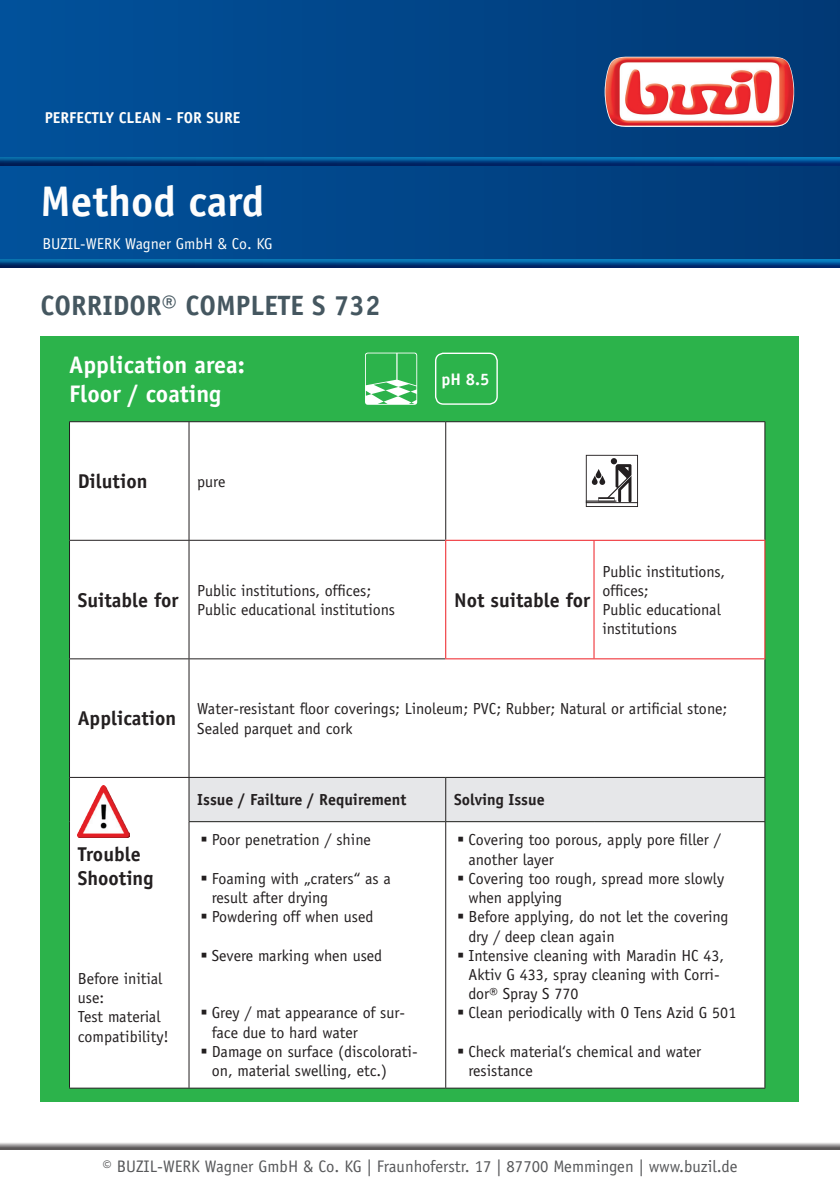
<style>
.page{position:relative;width:840px;height:1191px;background:#fff}
.page>*{position:absolute;margin:0;border:0;box-sizing:border-box;transform-origin:0 0}
.t1{font:700 42.8px "Officina Sans Std";color:#fdfdfd}
.t2{font:700 28px "Officina Sans Std";color:#455760}
.t3{font:700 24px/28.8px "Officina Sans Std";color:#fff}
.t4{font:700 20px/24px "Officina Sans Std";color:#231f20}
.t5{font:16.8px "Officina Sans Std";color:#57585a}
.t6{font:700 16.8px "Officina Sans Std";color:#fff}
.t7{font:16px/19.2px "Officina Sans Std";color:#231f20}
.t8{font:700 16px "Officina Sans Std";color:#231f20}
.t9{font:15.8px "Officina Sans Std";color:#fffefc}
.t10{font:700 15.8px "Officina Sans Std";color:#fffefc}
</style>
<div class="page">
<div style="left:41px;top:336px;width:757px;height:765px;background:#2cb34b"></div>
<div style="left:0;top:0;width:839px;height:267px;background:linear-gradient(to right,#01519b,#013975)"></div>
<div style="left:0;top:155px;width:839px;height:9px;background:#1085ba;opacity:.75"></div>
<div style="left:0;top:157px;width:839px;height:10px;background:#01519b;opacity:.75"></div>
<div style="left:0;top:258px;width:839px;height:12px;background:#01519b;opacity:.75"></div>
<div style="left:0;top:1133px;width:839px;height:20px;background:#231f20;opacity:.75"></div>
<img style="left:604px;top:57px;width:189px;height:70px">
<div style="left:70px;top:422px;width:694px;height:665px;background:#fff"></div>
<div style="left:189px;top:778px;width:575px;height:43px;background:#e6e7e9"></div>
<hr style="left:188px;top:422px;width:1px;height:118px;background:#231f20">
<hr style="left:445px;top:422px;width:1px;height:118px;background:#231f20">
<hr style="left:188px;top:540px;width:1px;height:118px;background:#231f20">
<hr style="left:188px;top:659px;width:1px;height:118px;background:#231f20">
<hr style="left:188px;top:777px;width:1px;height:44px;background:#231f20">
<hr style="left:445px;top:777px;width:1px;height:44px;background:#231f20">
<hr style="left:188px;top:822px;width:1px;height:265px;background:#231f20">
<hr style="left:445px;top:822px;width:1px;height:265px;background:#231f20">
<hr style="left:764px;top:422px;width:1px;height:118px;background:#231f20">
<hr style="left:764px;top:659px;width:1px;height:118px;background:#231f20">
<hr style="left:764px;top:777px;width:1px;height:44px;background:#231f20">
<hr style="left:764px;top:822px;width:1px;height:265px;background:#231f20">
<hr style="left:69px;top:421px;width:120px;height:1px;background:#231f20">
<hr style="left:69px;top:422px;width:1px;height:118px;background:#231f20">
<hr style="left:189px;top:421px;width:256px;height:1px;background:#231f20">
<hr style="left:445px;top:421px;width:148px;height:1px;background:#231f20">
<hr style="left:593px;top:421px;width:171px;height:1px;background:#231f20">
<hr style="left:69px;top:540px;width:120px;height:1px;background:#231f20">
<hr style="left:69px;top:540px;width:1px;height:118px;background:#231f20">
<hr style="left:189px;top:540px;width:256px;height:1px;background:#231f20">
<hr style="left:69px;top:658px;width:120px;height:1px;background:#231f20">
<hr style="left:69px;top:659px;width:1px;height:118px;background:#231f20">
<hr style="left:189px;top:658px;width:256px;height:1px;background:#231f20">
<hr style="left:69px;top:777px;width:120px;height:1px;background:#231f20">
<hr style="left:69px;top:777px;width:1px;height:44px;background:#231f20">
<hr style="left:189px;top:777px;width:256px;height:1px;background:#231f20">
<hr style="left:445px;top:777px;width:148px;height:1px;background:#231f20">
<hr style="left:593px;top:777px;width:171px;height:1px;background:#231f20">
<hr style="left:69px;top:821px;width:1px;height:266px;background:#231f20">
<hr style="left:188px;top:821px;width:257px;height:1px;background:#231f20">
<hr style="left:445px;top:821px;width:148px;height:1px;background:#231f20">
<hr style="left:593px;top:821px;width:171px;height:1px;background:#231f20">
<hr style="left:69px;top:1087px;width:120px;height:1px;background:#231f20">
<hr style="left:189px;top:1087px;width:256px;height:1px;background:#231f20">
<hr style="left:445px;top:1087px;width:148px;height:1px;background:#231f20">
<hr style="left:593px;top:1087px;width:171px;height:1px;background:#231f20">
<hr style="left:445px;top:540px;width:148px;height:1px;background:#ee1d23">
<hr style="left:445px;top:541px;width:1px;height:117px;background:#ee1d23">
<hr style="left:593px;top:540px;width:172px;height:1px;background:#ee1d23">
<hr style="left:593px;top:541px;width:1px;height:117px;background:#ee1d23">
<hr style="left:764px;top:541px;width:1px;height:117px;background:#ee1d23">
<hr style="left:445px;top:658px;width:148px;height:1px;background:#ee1d23">
<hr style="left:593px;top:658px;width:172px;height:1px;background:#ee1d23">
<svg style="left:585px;top:455px;width:52px;height:52px;background:#c1c0c0"></svg>
<img style="left:78px;top:785px;width:52px;height:52px">
<svg style="left:365px;top:352px;width:52px;height:53px"></svg>
<div style="left:434px;top:352px;width:63px;height:53px;border:1px solid #fff;border-radius:8px"></div>
<svg style="left:201px;top:837px;width:5px;height:5px"></svg>
<svg style="left:201px;top:875px;width:5px;height:5px"></svg>
<svg style="left:201px;top:914px;width:5px;height:4px"></svg>
<svg style="left:201px;top:952px;width:5px;height:5px"></svg>
<svg style="left:201px;top:1010px;width:5px;height:4px"></svg>
<svg style="left:201px;top:1048px;width:5px;height:5px"></svg>
<svg style="left:458px;top:837px;width:5px;height:5px"></svg>
<svg style="left:458px;top:875px;width:5px;height:5px"></svg>
<svg style="left:458px;top:914px;width:5px;height:4px"></svg>
<svg style="left:458px;top:952px;width:5px;height:5px"></svg>
<svg style="left:458px;top:1010px;width:5px;height:4px"></svg>
<svg style="left:458px;top:1048px;width:5px;height:5px"></svg>
<p class="t10" style="left:45px;top:108px;width:197px">PERFECTLY CLEAN - FOR SURE</p>
<h1 class="t1" style="left:41px;top:175px;width:225px">Method card</h1>
<p class="t9" style="left:42px;top:234px;width:232px">BUZIL-WERK Wagner GmbH &amp; Co. KG</p>
<h2 class="t2" style="left:41px;top:288px;width:341px">Corridor® Complete S 732</h2>
<h3 class="t3" style="left:69px;top:350px;width:177px">Application area:<br>Floor / coating</h3>
<p class="t4" style="left:78px;top:469px;width:71px">Dilution</p>
<p class="t7" style="left:197px;top:472px;width:30px">pure</p>
<p class="t6" style="left:441px;top:368px;width:50px">pH 8.5</p>
<p class="t4" style="left:78px;top:588px;width:102px">Suitable for</p>
<p class="t7" style="left:197px;top:581px;width:199px">Public institutions, offices;<br>Public educational institutions</p>
<p class="t4" style="left:454px;top:588px;width:138px">Not suitable for</p>
<p class="t7" style="left:602px;top:561px;width:124px">Public institutions, offices;<br>Public educational institutions</p>
<p class="t4" style="left:78px;top:706px;width:100px">Application</p>
<p class="t7" style="left:197px;top:699px;width:531px">Water-resistant floor coverings; Linoleum; PVC; Rubber; Natural or artificial stone;<br>Sealed parquet and cork</p>
<p class="t4" style="left:78px;top:842px;width:77px">Trouble<br>Shooting</p>
<p class="t7" style="left:78px;top:969px;width:92px">Before initial use:<br>Test material compatibility!</p>
<p class="t8" style="left:197px;top:790px;width:210px">Issue / Failture / Requirement</p>
<p class="t8" style="left:453px;top:790px;width:92px">Solving Issue</p>
<p class="t7" style="left:211px;top:830px;width:160px">Poor penetration / shine</p>
<p class="t7" style="left:211px;top:869px;width:180px">Foaming with „craters“ as a result after drying<br>Powdering off when used</p>
<p class="t7" style="left:211px;top:945px;width:172px">Severe marking when used</p>
<p class="t7" style="left:468px;top:830px;width:269px">Covering too porous, apply pore filler / another layer<br>Covering too rough, spread more slowly when applying<br>Before applying, do not let the covering dry / deep clean again<br>Intensive cleaning with Maradin HC 43,<br>Aktiv G 433, spray cleaning with Corri&shy;dor® Spray S 770<br>Clean periodically with O Tens Azid G 501</p>
<p class="t7" style="left:468px;top:1041px;width:234px">Check material‘s chemical and water resistance</p>
<p class="t7" style="left:211px;top:1003px;width:207px">Grey / mat appearance of sur&shy;face due to hard water<br>Damage on surface (discolorati&shy;on, material swelling, etc.)</p>
<p class="t5" style="left:102px;top:1156px;width:636px">© Buzil-Werk Wagner GmbH &amp; Co. KG | Fraunhoferstr. 17 | 87700 Memmingen | www.buzil.de</p>
</div>
